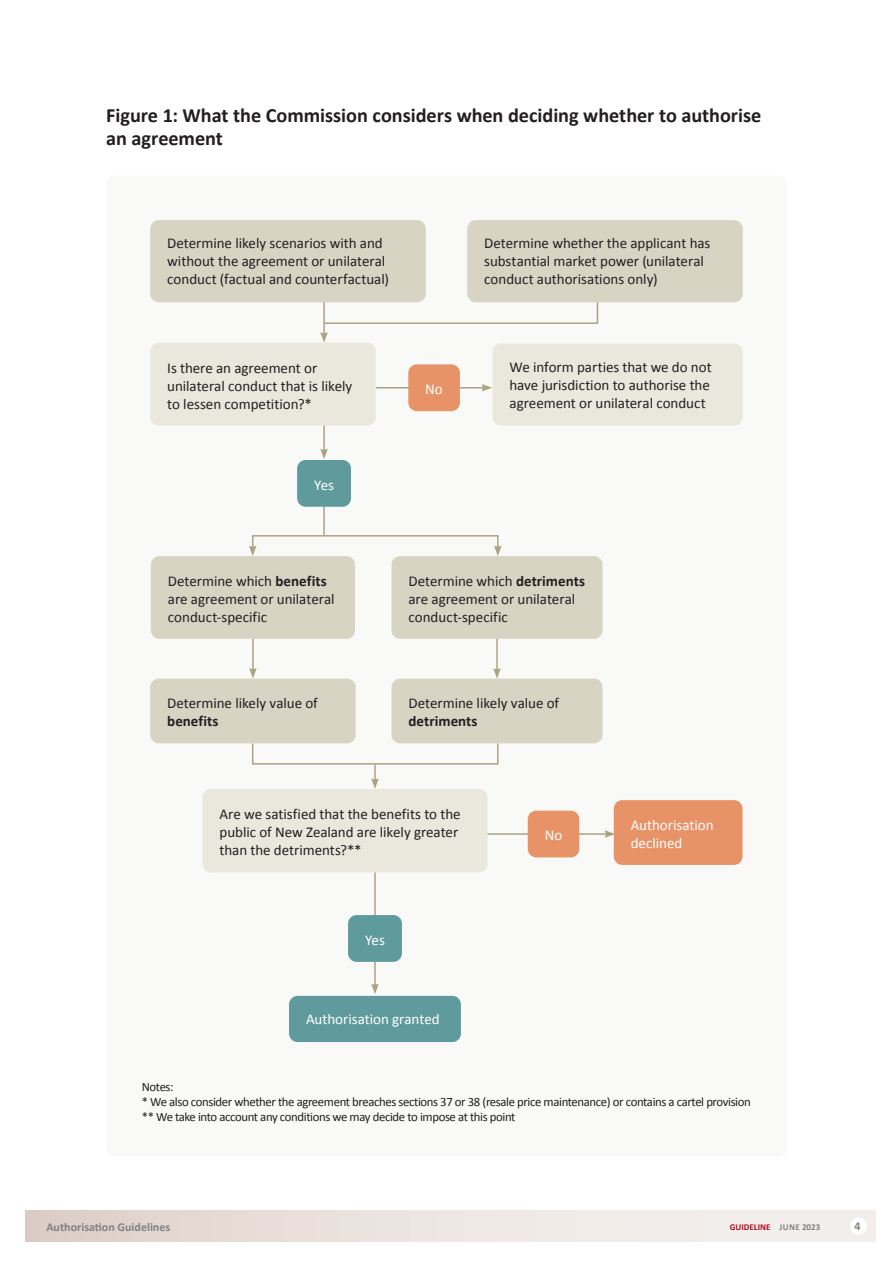
<style>
.page{position:relative;width:893px;height:1263px;background:#fff}
.page>*{position:absolute;margin:0;border:0;box-sizing:border-box;transform-origin:0 0}
.H2{font:700 20.25px/23.2px "Calibri";color:#231f20}
.Body{font:15px/18px "Calibri";letter-spacing:-.005em;color:#231f20}
.Body-2{font:15px/18px "Calibri";color:#fff}
.Glossary{font:12.75px "Calibri";letter-spacing:-.03em;color:#231f20}
.t1{font:700 12px "Calibri";color:#808285}
.t2{font:700 9px "Calibri";color:#b00a28}
.s1{font-weight:700}
.s2{color:#808285}
</style>
<div class="page">
<svg style="left:25px;top:1211px;width:850px;height:31px"></svg>
<div style="left:850px;top:1218px;width:17px;height:17px;background:#fff;border-radius:50%"></div>
<div style="left:106px;top:176px;width:681px;height:981px;background:#f9f9f7;border-radius:9px"></div>
<hr style="left:323px;top:298px;width:2px;height:36px;background:#aba483">
<svg style="left:320px;top:332px;width:8px;height:11px"></svg>
<hr style="left:323px;top:425px;width:2px;height:26px;background:#aba483">
<svg style="left:320px;top:449px;width:8px;height:10px"></svg>
<svg style="left:371px;top:765px;width:8px;height:24px"></svg>
<hr style="left:374px;top:860px;width:2px;height:126px;background:#aba483">
<svg style="left:371px;top:983px;width:8px;height:11px"></svg>
<hr style="left:323px;top:501px;width:2px;height:34px;background:#aba483">
<hr style="left:252px;top:636px;width:2px;height:34px;background:#aba483">
<svg style="left:249px;top:668px;width:8px;height:11px"></svg>
<hr style="left:496px;top:636px;width:2px;height:34px;background:#aba483">
<svg style="left:493px;top:668px;width:8px;height:11px"></svg>
<hr style="left:376px;top:387px;width:108px;height:1px;background:#aba483">
<svg style="left:482px;top:384px;width:10px;height:8px"></svg>
<hr style="left:472px;top:833px;width:135px;height:2px;background:#aba483">
<svg style="left:605px;top:830px;width:9px;height:8px"></svg>
<svg style="left:322px;top:296px;width:277px;height:29px"></svg>
<div style="left:252px;top:535px;width:247px;height:14px;border:2px solid #aba483"></div>
<svg style="left:494px;top:546px;width:8px;height:10px"></svg>
<svg style="left:249px;top:546px;width:8px;height:10px"></svg>
<div style="left:252px;top:742px;width:247px;height:23px;border:2px solid #aba483"></div>
<div style="left:150px;top:343px;width:226px;height:82px;background:#eae7dd;border-radius:9px"></div>
<div style="left:151px;top:556px;width:204px;height:83px;background:#d8d4c4;border-radius:9px"></div>
<div style="left:150px;top:679px;width:206px;height:64px;background:#d8d4c4;border-radius:9px"></div>
<div style="left:203px;top:789px;width:284px;height:83px;background:#eae7dd;border-radius:9px"></div>
<div style="left:614px;top:800px;width:129px;height:65px;background:#e89268;border-radius:9px"></div>
<div style="left:289px;top:996px;width:172px;height:46px;background:#5f9a9d;border-radius:9px"></div>
<div style="left:392px;top:556px;width:210px;height:83px;background:#d8d4c4;border-radius:9px"></div>
<div style="left:392px;top:679px;width:210px;height:64px;background:#d8d4c4;border-radius:9px"></div>
<div style="left:492px;top:343px;width:251px;height:83px;background:#eae7dd;border-radius:9px"></div>
<div style="left:408px;top:364px;width:52px;height:47px;background:#e89268;border-radius:9px"></div>
<div style="left:528px;top:811px;width:51px;height:46px;background:#e89268;border-radius:9px"></div>
<div style="left:297px;top:460px;width:54px;height:47px;background:#5f9a9d;border-radius:9px"></div>
<div style="left:348px;top:915px;width:54px;height:47px;background:#5f9a9d;border-radius:9px"></div>
<div style="left:150px;top:220px;width:276px;height:82px;background:#d8d4c4;border-radius:9px"></div>
<div style="left:467px;top:220px;width:276px;height:82px;background:#d8d4c4;border-radius:9px"></div>
<p class="H2" style="left:106px;top:102px;width:656px">Figure 1: What the Commission considers when deciding whether to authorise an agreement</p>
<p class="Body" style="left:167px;top:234px;width:223px">Determine likely scenarios with and without the agreement or unilateral conduct (factual and counterfactual)</p>
<p class="Body" style="left:484px;top:234px;width:228px">Determine whether the applicant has substantial market power (unilateral conduct authorisations only)</p>
<p class="Body" style="left:167px;top:358px;width:187px">Is there an agreement or unilateral conduct that is likely to lessen competition?*</p>
<p class="Body-2" style="left:425px;top:380px;width:19px">No</p>
<p class="Body" style="left:509px;top:357px;width:204px;text-align:justify">We inform parties that we do not have jurisdiction to authorise the agreement or unilateral conduct</p>
<p class="Body-2" style="left:314px;top:475px;width:21px">Yes</p>
<p class="Body" style="left:168px;top:571px;width:168px">Determine which <span class="s1">benefits </span>are agreement or unilateral conduct-specific</p>
<p class="Body" style="left:409px;top:571px;width:178px">Determine which <span class="s1">detriments </span>are agreement or unilateral conduct-specific</p>
<p class="Body" style="left:167px;top:694px;width:152px">Determine likely value of <span class="s1">benefits</span></p>
<p class="Body" style="left:409px;top:694px;width:152px">Determine likely value of <span class="s1">detriments</span></p>
<p class="Body" style="left:220px;top:804px;width:243px">Are we satisfied that the benefits to the public of New Zealand are likely greater than the detriments?**</p>
<p class="Body-2" style="left:631px;top:815px;width:84px">Authorisation declined</p>
<p class="Body-2" style="left:545px;top:826px;width:19px">No</p>
<p class="Body-2" style="left:365px;top:930px;width:21px">Yes</p>
<p class="Body-2" style="left:306px;top:1010px;width:135px">Authorisation granted</p>
<p class="Glossary" style="left:142px;top:1077px;width:33px">Notes:</p>
<p class="Glossary" style="left:142px;top:1092px;width:611px">* We also consider whether the agreement breaches sections 37 or 38 (resale price maintenance) or contains a cartel provision</p>
<p class="Glossary" style="left:142px;top:1107px;width:375px">** We take into account any conditions we may decide to impose at this point</p>
<p class="t1" style="left:46px;top:1218px;width:125px">Authorisation Guidelines</p>
<p class="t2" style="left:730px;top:1220px;width:92px">GUIDELINE <span class="s2">JUNE 2023</span></p>
<p class="t1" style="left:854px;top:1218px;width:8px">4</p>
</div>
